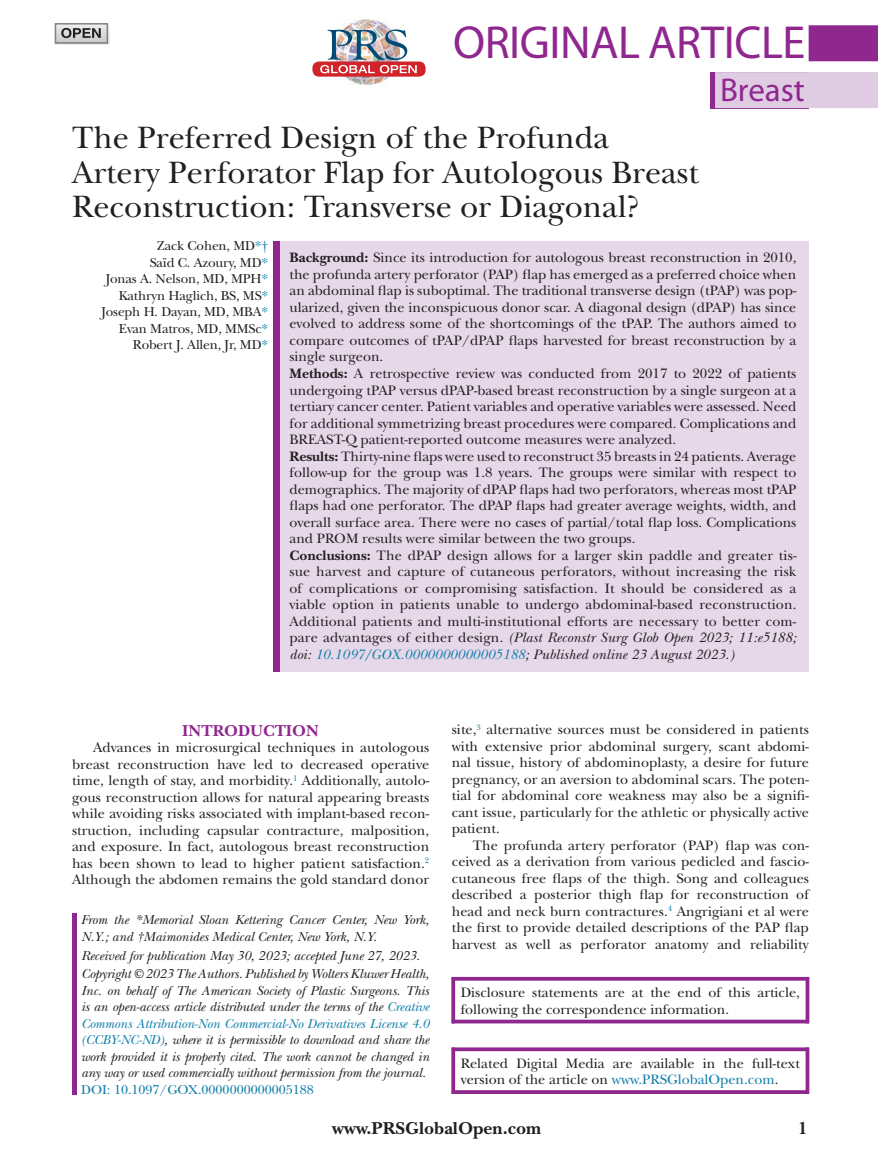
<style>
.page{position:relative;width:878px;height:1175px;background:#fff}
.page>*{position:absolute;margin:0;border:0;box-sizing:border-box;transform-origin:0 0}
.t1{font:46.5px "Myriad Pro";letter-spacing:-.01em;color:#8f278f}
.t2{font:33px "Myriad Pro";color:#8f278f}
.t3{font:32.25px/34.5px "New Baskerville Std";color:#231f20}
.t4{font:700 18px "New Baskerville Std";color:#231f20}
.t5{font:700 16.5px "New Baskerville Std";color:#8f278f}
.t6{font:14.25px/16.5px "New Baskerville Std";color:#231f20;text-align:justify}
.t7{font:italic 13.5px/16.5px "New Baskerville Std";color:#231f20}
.t8{font:13.5px/16.5px "New Baskerville Std";letter-spacing:-.01em;color:#231f20;text-align:right}
.t9{font:13.5px "New Baskerville Std";color:#0f7eac}
.s1{color:#0f7eac}
.s2{font-weight:700}
.s3{font-style:italic}
.s4{font-style:italic;color:#0f7eac}
</style>
<div class="page">
<div style="left:710px;top:72px;width:98px;height:36px;background:#8f278f"></div>
<div style="left:715px;top:72px;width:163px;height:36px;background:#dfcce3"></div>
<div style="left:808px;top:25px;width:70px;height:36px;background:#8f278f"></div>
<img style="left:343px;top:20px;width:48px;height:64px">
<div style="left:312px;top:61px;width:113px;height:16px;background:#d1232a;border-radius:7px"></div>
<img style="left:320px;top:29px;width:97px;height:44px">
<div style="left:274px;top:126px;width:534px;height:545px;background:#e6d8e9"></div>
<div style="left:274px;top:240px;width:6px;height:126px;background:#8f278f"></div>
<div style="left:274px;top:355px;width:6px;height:93px;background:#8f278f"></div>
<div style="left:274px;top:438px;width:6px;height:109px;background:#8f278f"></div>
<div style="left:274px;top:537px;width:6px;height:134px;background:#8f278f"></div>
<hr style="left:72px;top:913px;width:4px;height:33px;background:#8f278f">
<hr style="left:72px;top:946px;width:4px;height:19px;background:#8f278f">
<hr style="left:72px;top:965px;width:4px;height:118px;background:#8f278f">
<hr style="left:72px;top:1081px;width:4px;height:13px;background:#8f278f">
<div style="left:272px;top:126px;width:536px;height:115px;background:#fff"></div>
<img style="left:54px;top:23px;width:55px;height:22px">
<div style="left:55px;top:23px;width:53px;height:21px;border:2px solid #808285"></div>
<svg style="left:61px;top:28px;width:40px;height:10px"></svg>
<svg style="left:451px;top:977px;width:4px;height:46px"></svg>
<svg style="left:805px;top:977px;width:4px;height:46px"></svg>
<svg style="left:452px;top:976px;width:356px;height:4px"></svg>
<svg style="left:452px;top:1019px;width:356px;height:4px"></svg>
<svg style="left:451px;top:1047px;width:4px;height:47px"></svg>
<svg style="left:805px;top:1047px;width:4px;height:47px"></svg>
<svg style="left:452px;top:1047px;width:356px;height:4px"></svg>
<svg style="left:452px;top:1090px;width:356px;height:4px"></svg>
<h1 class="t1" style="left:453px;top:14px;width:354px">ORIGINAL ARTICLE</h1>
<h3 class="t3" style="left:72px;top:121px;width:628px">The Preferred Design of the Profunda<br>Artery Perforator Flap for Autologous Breast<br>Reconstruction: Transverse or Diagonal?</h3>
<h2 class="t2" style="left:720px;top:69px;width:86px">BREAST</h2>
<p class="t8" style="left:101px;top:238px;width:168px">Zack Cohen, MD<span class="s1">*†<br></span>Saïd C. Azoury, MD<span class="s1">*<br></span>Jonas A. Nelson, MD, MPH<span class="s1">*<br></span>Kathryn Haglich, BS, MS<span class="s1">*<br></span>Joseph H. Dayan, MD, MBA<span class="s1">*<br></span>Evan Matros, MD, MMSc<span class="s1">*<br></span>Robert J. Allen, Jr, MD<span class="s1">*</span></p>
<p class="t6" style="left:289px;top:250px;width:508px;text-align:left"><span class="s2">Background:</span> Since its introduction for autologous breast reconstruction in 2010, the profunda artery perforator (PAP) flap has emerged as a preferred choice when an abdominal flap is suboptimal. The traditional transverse design (tPAP) was pop&shy;ularized, given the inconspicuous donor scar. A diagonal design (dPAP) has since evolved to address some of the shortcomings of the tPAP. The authors aimed to compare outcomes of tPAP/dPAP flaps harvested for breast reconstruction by a single surgeon.<br><span class="s2">Methods:</span> A retrospective review was conducted from 2017 to 2022 of patients undergoing tPAP versus dPAP-based breast reconstruction by a single surgeon at a tertiary cancer center. Patient variables and operative variables were assessed. Need for additional symmetrizing breast procedures were compared. Complications and BREAST-Q patient-reported outcome measures were analyzed.<br><span class="s2">Results:</span> Thirty-nine flaps were used to reconstruct 35 breasts in 24 patients. Average follow-up for the group was 1.8 years. The groups were similar with respect to demographics. The majority of dPAP flaps had two perforators, whereas most tPAP flaps had one perforator. The dPAP flaps had greater average weights, width, and overall surface area. There were no cases of partial/total flap loss. Complications and PROM results were similar between the two groups.<br><span class="s2">Conclusions:</span> The dPAP design allows for a larger skin paddle and greater tis&shy;sue harvest and capture of cutaneous perforators, without increasing the risk of complications or compromising satisfaction. It should be considered as a viable option in patients unable to undergo abdominal-based reconstruction.<br>Additional patients and multi-institutional efforts are necessary to better com&shy;pare advantages of either design. <span class="s3">(Plast Reconstr Surg Glob Open 2023; 11:e5188; doi:</span> <span class="s4">10.1097/GOX.0000000000005188</span><span class="s3">; Published online 23 August 2023.)</span></p>
<p class="t5" style="left:182px;top:721px;width:138px">INTRODUCTION</p>
<p class="t6" style="left:72px;top:739px;width:359px;text-indent:21px">Advances in microsurgical techniques in autologous breast reconstruction have led to decreased operative time, length of stay, and morbidity.<sup>1</sup> Additionally, autolo&shy;gous reconstruction allows for natural appearing breasts while avoiding risks associated with implant-based recon&shy;struction, including capsular contracture, malposition, and exposure. In fact, autologous breast reconstruction has been shown to lead to higher patient satisfaction.<sup>2<br></sup>Although the abdomen remains the gold standard donor</p>
<p class="t7" style="left:81px;top:911px;width:350px">From the *Memorial Sloan Kettering Cancer Center, New York,<br>N.Y.; and †Maimonides Medical Center, New York, N.Y.</p>
<p class="t7" style="left:81px;top:946px;width:350px;line-height:18.8px">Received for publication May 30, 2023; accepted June 27, 2023.<br>Copyright © 2023 The Authors. Published by Wolters Kluwer Health,</p>
<p class="t7" style="left:81px;top:982px;width:350px;text-align:justify">Inc. on behalf of The American Society of Plastic Surgeons. This is an open-access article distributed under the terms of the <span class="s1">Creative Commons Attribution-Non Commercial-No Derivatives License 4.0 (CCBY-NC-ND)</span>, where it is permissible to download and share the work provided it is properly cited. The work cannot be changed in any way or used commercially without permission from the journal.</p>
<p class="t9" style="left:81px;top:1081px;width:234px">DOI: 10.1097/GOX.0000000000005188</p>
<p class="t6" style="left:452px;top:721px;width:359px">site,<sup>3</sup> alternative sources must be considered in patients with extensive prior abdominal surgery, scant abdomi&shy;nal tissue, history of abdominoplasty, a desire for future pregnancy, or an aversion to abdominal scars. The poten&shy;tial for abdominal core weakness may also be a signifi&shy;cant issue, particularly for the athletic or physically active patient.</p>
<p class="t6" style="left:451px;top:837px;width:359px;text-indent:21px">The profunda artery perforator (PAP) flap was con&shy;ceived as a derivation from various pedicled and fascio&shy;cutaneous free flaps of the thigh. Song and colleagues described a posterior thigh flap for reconstruction of head and neck burn contractures.<sup>4</sup> Angrigiani et al were the first to provide detailed descriptions of the PAP flap harvest as well as perforator anatomy and reliability</p>
<p class="t6" style="left:460px;top:984px;width:341px">Disclosure statements are at the end of this article, following the correspondence information.</p>
<p class="t6" style="left:460px;top:1054px;width:341px">Related Digital Media are available in the full-text version of the article on <span class="s1">www.PRSGlobalOpen.com</span>.</p>
<p class="t4" style="left:332px;top:1118px;width:210px">www.PRSGlobalOpen.com</p>
<p class="t4" style="left:798px;top:1118px;width:11px">1</p>
</div>
